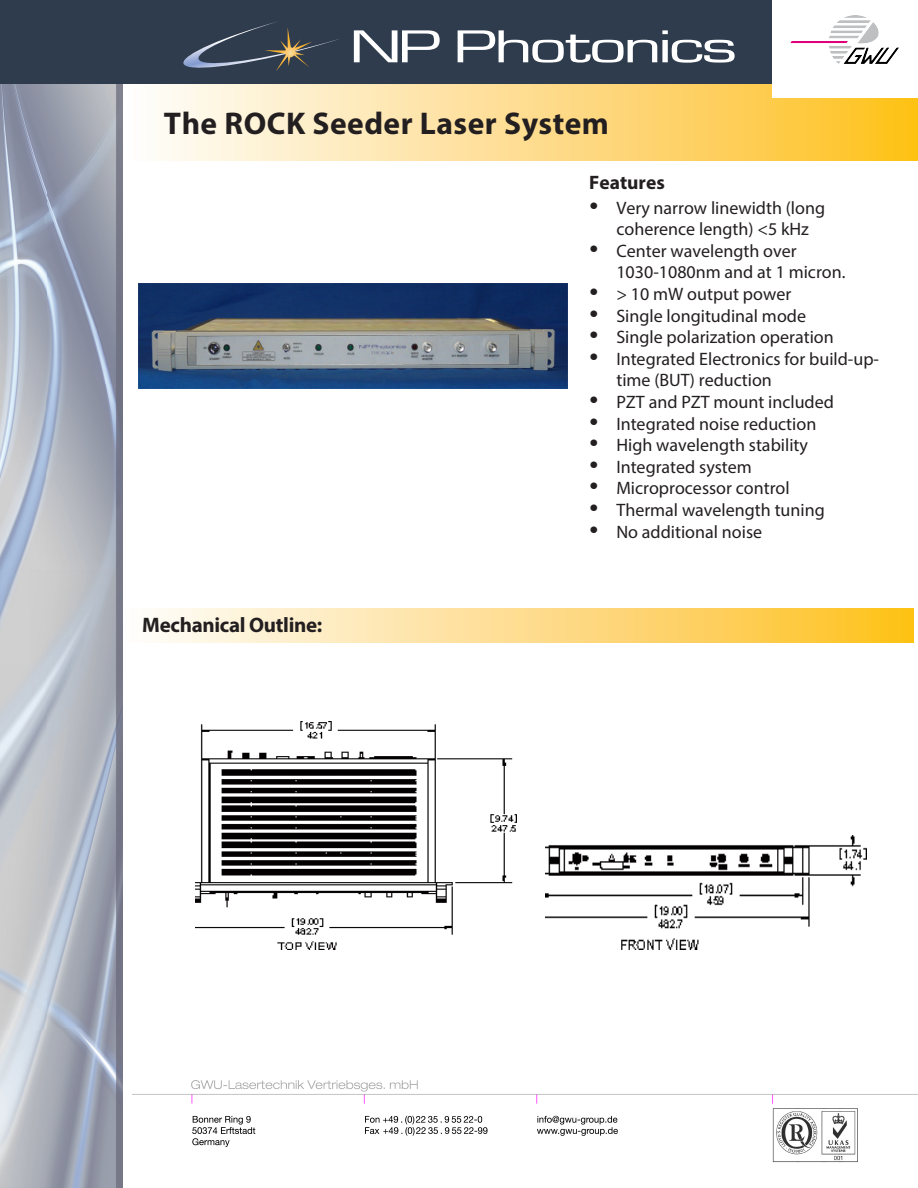
<style>
.page{position:relative;width:918px;height:1188px;background:#fff}
.page>*{position:absolute;margin:0;border:0;box-sizing:border-box;transform-origin:0 0}
.t1{font:700 31.5px "Myriad Pro";letter-spacing:.015em;color:#231f20}
.t2{font:700 21px "Myriad Pro";letter-spacing:-.015em;color:#231f20}
.t3{font:700 19.5px "Myriad Pro";color:#231f20}
.t4{font:18px/21.6px "Myriad Pro";color:#231f20}
.s1{font-size:31.5px}
</style>
<div class="page">
<img style="left:0;top:83px;width:123px;height:1105px">
<svg style="left:124px;top:83px;width:794px;height:78px"></svg>
<div style="left:120px;top:609px;width:794px;height:34px;background:linear-gradient(to right,#fdfbfe,#ffc120)"></div>
<div style="left:0;top:0;width:918px;height:83px;background:#2e3c4e"></div>
<svg style="left:354px;top:30px;width:86px;height:32px"></svg>
<svg style="left:458px;top:30px;width:277px;height:33px"></svg>
<svg style="left:183px;top:22px;width:156px;height:49px"></svg>
<img style="left:138px;top:283px;width:430px;height:105px">
<img style="left:195px;top:721px;width:322px;height:229px">
<img style="left:545px;top:836px;width:322px;height:114px">
<div style="left:772px;top:0;width:146px;height:97px;background:#fff"></div>
<img style="left:790px;top:15px;width:109px;height:48px">
<img style="left:133px;top:1080px;width:785px;height:83px">
<h1 class="t1" style="left:164px;top:102px;width:447px">The ROCK Seeder Laser System</h1>
<p class="t2" style="left:142px;top:611px;width:182px">Mechanical Outline:</p>
<p class="t3" style="left:589px;top:170px;width:77px">Features</p>
<p class="t4" style="left:616px;top:196px;width:210px;text-indent:-27px"><span class="s1">•</span> Very narrow linewidth (long coherence length) &lt;5 kHz</p>
<p class="t4" style="left:616px;top:240px;width:231px;text-indent:-27px"><span class="s1">•</span> Center wavelength over<br>1030-1080nm and at 1 micron.</p>
<p class="t4" style="left:589px;top:283px;width:203px"><span class="s1">•</span> &gt; 10 mW output power</p>
<p class="t4" style="left:589px;top:304px;width:218px"><span class="s1">•</span> Single longitudinal mode</p>
<p class="t4" style="left:589px;top:326px;width:246px"><span class="s1">•</span> Single polarization operation</p>
<p class="t4" style="left:616px;top:348px;width:264px;text-indent:-27px"><span class="s1">•</span> Integrated Electronics for build-up&shy;time (BUT) reduction</p>
<p class="t4" style="left:589px;top:391px;width:246px"><span class="s1">•</span> PZT and PZT mount included</p>
<p class="t4" style="left:589px;top:412px;width:228px"><span class="s1">•</span> Integrated noise reduction</p>
<p class="t4" style="left:589px;top:434px;width:220px"><span class="s1">•</span> High wavelength stability</p>
<p class="t4" style="left:589px;top:456px;width:164px"><span class="s1">•</span> Integrated system</p>
<p class="t4" style="left:589px;top:477px;width:202px"><span class="s1">•</span> Microprocessor control</p>
<p class="t4" style="left:589px;top:499px;width:237px"><span class="s1">•</span> Thermal wavelength tuning</p>
<p class="t4" style="left:589px;top:520px;width:174px"><span class="s1">•</span> No additional noise</p>
</div>
